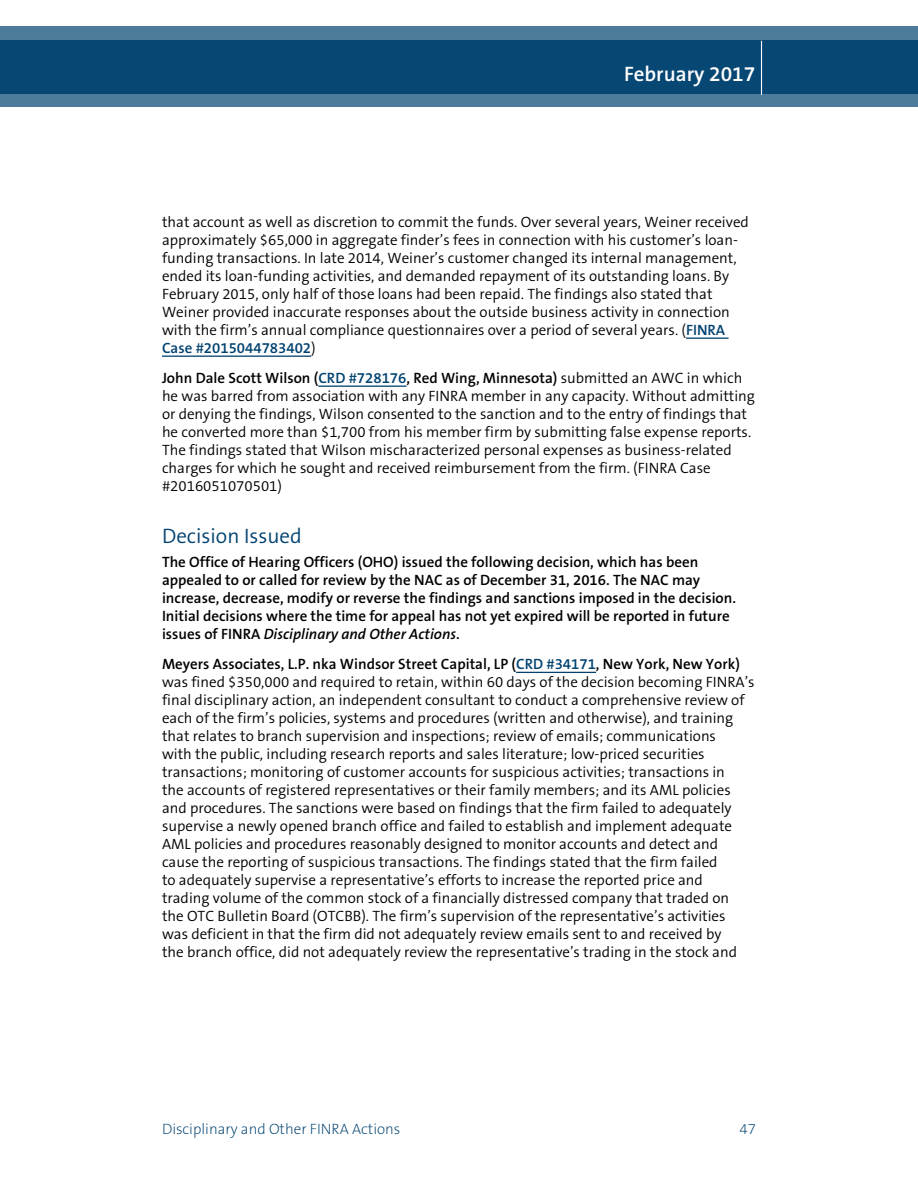
<style>
.page{position:relative;width:918px;height:1188px;background:#fff}
.page>*{position:absolute;margin:0;border:0;box-sizing:border-box;transform-origin:0 0}
.text_head{font:300 21px "The Sans B4";color:#004270}
.t1{font:600 21px "The Sans B6";color:#fff}
.text{font:300 15px/18px "The Sans B4";color:#000}
.text-2{font:600 15px/18px "The Sans B6";color:#000}
.t2{font:200 15px "The Sans B2";color:#004270}
.s1{font-family:"The Sans B6";font-weight:600;color:#004270}
.s2{font-family:"The Sans B6";font-weight:600}
.s3{font-style:italic}
</style>
<div class="page">
<svg style="left:0;top:26px;width:918px;height:81px;background:#1e5881"></svg>
<hr style="left:761px;top:41px;width:1px;height:54px;background:#fff">
<hr style="left:686px;top:338px;width:43px;height:1px;background:#004270">
<hr style="left:162px;top:356px;width:149px;height:1px;background:#004270">
<hr style="left:318px;top:386px;width:88px;height:1px;background:#004270">
<hr style="left:516px;top:672px;width:80px;height:1px;background:#004270">
<h1 class="t1" style="left:624px;top:62px;width:133px">February 2017</h1>
<p class="text" style="left:162px;top:213px;width:588px">that account as well as discretion to commit the funds. Over several years, Weiner received approximately $65,000 in aggregate finder’s fees in connection with his customer’s loan&shy;funding transactions. In late 2014, Weiner’s customer changed its internal management, ended its loan-funding activities, and demanded repayment of its outstanding loans. By February 2015, only half of those loans had been repaid. The findings also stated that Weiner provided inaccurate responses about the outside business activity in connection with the firm’s annual compliance questionnaires over a period of several years. (<span class="s1">FINRA Case #2015044783402</span>)</p>
<p class="text" style="left:162px;top:369px;width:595px"><span class="s2">John Dale Scott Wilson (</span><span class="s1">CRD #728176</span><span class="s2">, Red Wing, Minnesota)</span> submitted an AWC in which he was barred from association with any FINRA member in any capacity. Without admitting or denying the findings, Wilson consented to the sanction and to the entry of findings that he converted more than $1,700 from his member firm by submitting false expense reports.<br>The findings stated that Wilson mischaracterized personal expenses as business-related charges for which he sought and received reimbursement from the firm. (FINRA Case #2016051070501)</p>
<p class="text_head" style="left:162px;top:525px;width:141px">Decision Issued</p>
<p class="text-2" style="left:162px;top:554px;width:576px">The Office of Hearing Officers (OHO) issued the following decision, which has been appealed to or called for review by the NAC as of December 31, 2016. The NAC may increase, decrease, modify or reverse the findings and sanctions imposed in the decision.<br>Initial decisions where the time for appeal has not yet expired will be reported in future issues of FINRA <span class="s3">Disciplinary and Other Actions</span>.</p>
<p class="text" style="left:162px;top:656px;width:594px"><span class="s2">Meyers Associates, L.P. nka Windsor Street Capital, LP (</span><span class="s1">CRD #34171</span><span class="s2">, New York, New York) </span>was fined $350,000 and required to retain, within 60 days of the decision becoming FINRA’s final disciplinary action, an independent consultant to conduct a comprehensive review of each of the firm’s policies, systems and procedures (written and otherwise), and training that relates to branch supervision and inspections; review of emails; communications<br>with the public, including research reports and sales literature; low-priced securities transactions; monitoring of customer accounts for suspicious activities; transactions in<br>the accounts of registered representatives or their family members; and its AML policies and procedures. The sanctions were based on findings that the firm failed to adequately supervise a newly opened branch office and failed to establish and implement adequate AML policies and procedures reasonably designed to monitor accounts and detect and cause the reporting of suspicious transactions. The findings stated that the firm failed<br>to adequately supervise a representative’s efforts to increase the reported price and<br>trading volume of the common stock of a financially distressed company that traded on the OTC Bulletin Board (OTCBB). The firm’s supervision of the representative’s activities was deficient in that the firm did not adequately review emails sent to and received by<br>the branch office, did not adequately review the representative’s trading in the stock and</p>
<p class="t2" style="left:162px;top:1121px;width:240px">Disciplinary and Other FINRA Actions</p>
<p class="t2" style="left:739px;top:1121px;width:18px">47</p>
</div>
